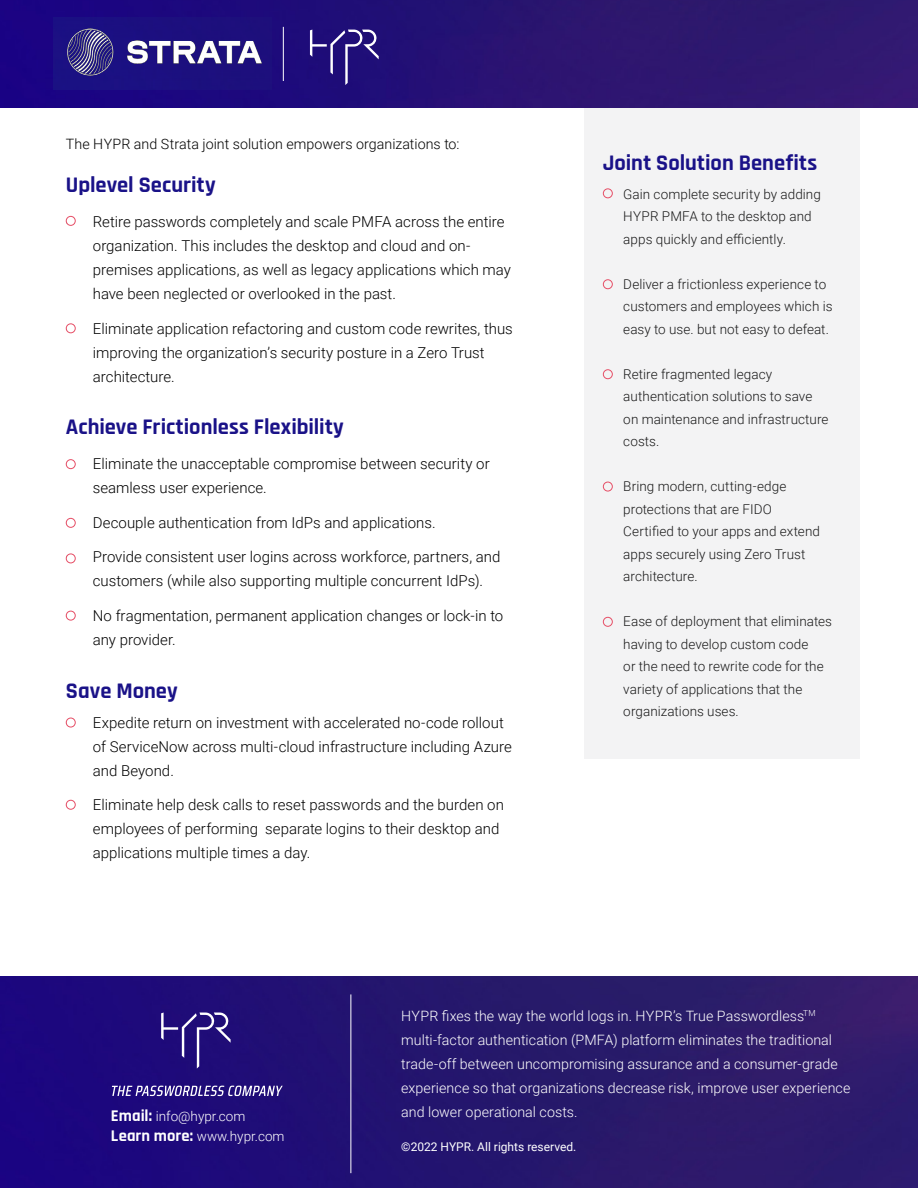
<style>
.page{position:relative;width:918px;height:1188px;background:#fff}
.page>*{position:absolute;margin:0;border:0;box-sizing:border-box;transform-origin:0 0}
.t1{font:700 22.5px "Rajdhani";color:#1a1288}
.t2{font:300 15px/24px "Roboto";color:#000}
.t3{font:300 14.25px/24px "Roboto";letter-spacing:.005em;color:#fff}
.t4{font:300 14.25px "Roboto";letter-spacing:.005em;color:#000}
.t5{font:300 13.5px/22.5px "Roboto";letter-spacing:.005em;color:#000}
.t6{font:300 13.5px/19.8px "Roboto";color:#fff}
.t7{font:12px "Roboto";color:#fff}
.s1{font-weight:700;font-size:13.5px}
.s2{font-family:"Rajdhani";font-weight:700;font-size:16.5px}
</style>
<div class="page">
<img style="left:0;top:0;width:918px;height:108px">
<svg style="left:310px;top:30px;width:69px;height:55px;background:#3b2c89"></svg>
<hr style="left:283px;top:27px;width:1px;height:54px;background:#fff">
<img style="left:54px;top:17px;width:217px;height:72px">
<img style="left:0;top:976px;width:918px;height:212px">
<svg style="left:112px;top:1086px;width:171px;height:10px"></svg>
<svg style="left:161px;top:1013px;width:70px;height:56px;background:#3b2a89"></svg>
<hr style="left:351px;top:994px;width:1px;height:179px;background:#fff">
<div style="left:584px;top:108px;width:276px;height:650px;background:#f3f3f4"></div>
<div style="left:603px;top:188px;width:10px;height:10px;border:1px solid #e64e66;border-radius:50%"></div>
<div style="left:603px;top:369px;width:10px;height:10px;border:1px solid #e64e66;border-radius:50%"></div>
<div style="left:603px;top:482px;width:10px;height:9px;border:1px solid #e64e66;border-radius:50%"></div>
<div style="left:603px;top:617px;width:10px;height:10px;border:1px solid #e64e66;border-radius:50%"></div>
<div style="left:603px;top:279px;width:10px;height:10px;border:1px solid #e64e66;border-radius:50%"></div>
<div style="left:66px;top:459px;width:10px;height:10px;border:1px solid #e64e66;border-radius:50%"></div>
<div style="left:66px;top:518px;width:10px;height:10px;border:1px solid #e64e66;border-radius:50%"></div>
<div style="left:66px;top:554px;width:10px;height:9px;border:1px solid #e64e66;border-radius:50%"></div>
<div style="left:66px;top:611px;width:10px;height:9px;border:1px solid #e64e66;border-radius:50%"></div>
<div style="left:66px;top:718px;width:10px;height:9px;border:1px solid #e64e66;border-radius:50%"></div>
<div style="left:66px;top:800px;width:10px;height:10px;border:1px solid #e64e66;border-radius:50%"></div>
<div style="left:66px;top:216px;width:10px;height:10px;border:1px solid #e64e66;border-radius:50%"></div>
<div style="left:66px;top:323px;width:10px;height:10px;border:1px solid #e64e66;border-radius:50%"></div>
<p class="t4" style="left:66px;top:134px;width:395px">The HYPR and Strata joint solution empowers organizations to:</p>
<h1 class="t1" style="left:66px;top:172px;width:151px">Uplevel Security</h1>
<p class="t2" style="left:93px;top:209px;width:419px;text-indent:-27px"><span class="s1">•</span> Retire passwords completely and scale PMFA across the entire organization. This includes the desktop and cloud and on&shy;premises applications, as well as legacy applications which may have been neglected or overlooked in the past.</p>
<p class="t2" style="left:93px;top:316px;width:421px;text-indent:-27px"><span class="s1">•</span> Eliminate application refactoring and custom code rewrites, thus improving the organization’s security posture in a Zero Trust architecture.</p>
<h1 class="t1" style="left:66px;top:413px;width:280px">Achieve Frictionless Flexibility</h1>
<p class="t2" style="left:93px;top:451px;width:398px;text-indent:-27px"><span class="s1">•</span> Eliminate the unacceptable compromise between security or seamless user experience.</p>
<p class="t2" style="left:66px;top:510px;width:371px"><span class="s1">•</span> Decouple authentication from IdPs and applications.</p>
<p class="t2" style="left:93px;top:544px;width:409px;text-indent:-27px"><span class="s1">•</span> Provide consistent user logins across workforce, partners, and customers (while also supporting multiple concurrent IdPs).</p>
<p class="t2" style="left:93px;top:603px;width:412px;text-indent:-27px"><span class="s1">•</span> No fragmentation, permanent application changes or lock-in to any provider.</p>
<h1 class="t1" style="left:66px;top:677px;width:113px">Save Money</h1>
<p class="t2" style="left:93px;top:710px;width:420px;text-indent:-27px"><span class="s1">•</span> Expedite return on investment with accelerated no-code rollout of ServiceNow across multi-cloud infrastructure including Azure and Beyond.</p>
<p class="t2" style="left:93px;top:793px;width:413px;text-indent:-27px"><span class="s1">•</span> Eliminate help desk calls to reset passwords and the burden on employees of performing separate logins to their desktop and applications multiple times a day.</p>
<h1 class="t1" style="left:603px;top:149px;width:216px">Joint Solution Benefits</h1>
<p class="t5" style="left:623px;top:182px;width:199px">Gain complete security by adding<br>HYPR PMFA to the desktop and apps quickly and efficiently.</p>
<p class="t5" style="left:623px;top:272px;width:211px">Deliver a frictionless experience to customers and employees which is easy to use. but not easy to defeat.</p>
<p class="t5" style="left:623px;top:362px;width:207px">Retire fragmented legacy authentication solutions to save on maintenance and infrastructure costs.</p>
<p class="t5" style="left:623px;top:475px;width:198px">Bring modern, cutting-edge protections that are FIDO<br>Certified to your apps and extend apps securely using Zero Trust architecture.</p>
<p class="t5" style="left:623px;top:610px;width:210px">Ease of deployment that eliminates having to develop custom code<br>or the need to rewrite code for the variety of applications that the organizations uses.</p>
<p class="t6" style="left:111px;top:1106px;width:175px"><span class="s2">Email:</span> info@hypr.com<br><span class="s2">Learn more:</span> www.hypr.com</p>
<p class="t3" style="left:401px;top:1003px;width:451px">HYPR fixes the way the world logs in. HYPR’s True Passwordless<sup>TM </sup>multi-factor authentication (PMFA) platform eliminates the traditional trade-off between uncompromising assurance and a consumer-grade experience so that organizations decrease risk, improve user experience and lower operational costs.</p>
<p class="t7" style="left:401px;top:1138px;width:177px">©2022 HYPR. All rights reserved.</p>
</div>
